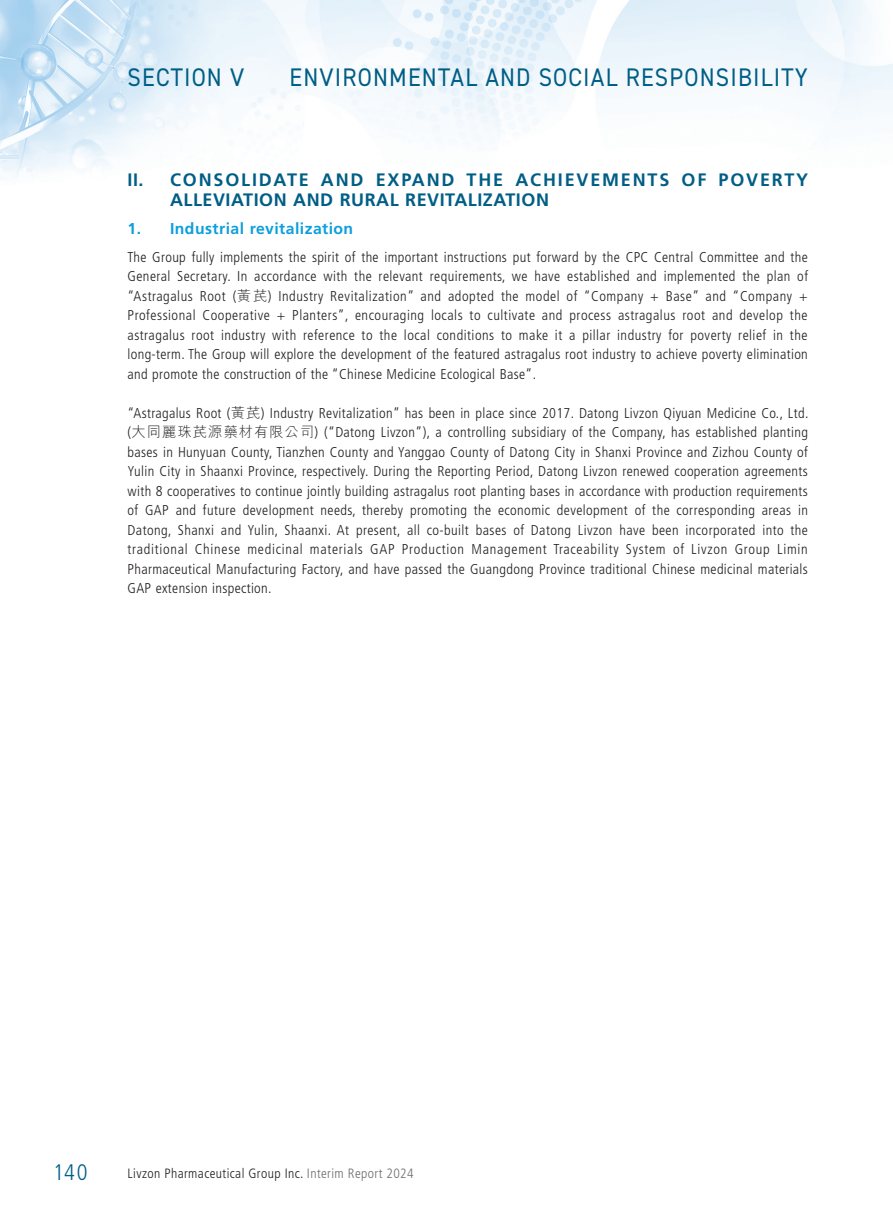
<style>
.page{position:relative;width:893px;height:1212px;background:#fff}
.page>*{position:absolute;margin:0;border:0;box-sizing:border-box;transform-origin:0 0}
.t1{font:25.5px "DIN2014";letter-spacing:.05em;color:#005e85;scale:.92 1}
.t2{font:300 condensed 22.5px "Frutiger LT Std";color:#005e85}
.t3{font:700 18px/19.5px "Frutiger LT Std";letter-spacing:.1em;color:#005e85}
.t4{font:700 15.75px "Frutiger LT Std";letter-spacing:.03em;color:#0c9fdc}
.t5{font:300 condensed 14.25px/19.5px "Frutiger LT Std";letter-spacing:.025em;color:#231f20;text-align:justify}
.t6{font:300 condensed 13.5px "Frutiger LT Std";letter-spacing:.03em;color:#231f20}
.s1{font-family:"M Hei HK";font-stretch:normal}
.s2{color:#6c6d70}
</style>
<div class="page">
<img style="left:0;top:0;width:893px;height:179px">
<h1 class="t1" style="left:128px;top:62px;width:128px">SECTION V</h1>
<h1 class="t1" style="left:290px;top:62px;width:565px">ENVIRONMENTAL AND SOCIAL RESPONSIBILITY</h1>
<p class="t3" style="left:170px;top:170px;width:640px;text-indent:-43px">II. CONSOLIDATE AND EXPAND THE ACHIEVEMENTS OF POVERTY<br>ALLEVIATION AND RURAL REVITALIZATION</p>
<p class="t4" style="left:128px;top:219px;width:227px">1. Industrial revitalization</p>
<p class="t5" style="left:128px;top:247px;width:682px">The Group fully implements the spirit of the important instructions put forward by the CPC Central Committee and the General Secretary. In accordance with the relevant requirements, we have established and implemented the plan of “Astragalus Root (<span class="s1">黃芪</span>) Industry Revitalization” and adopted the model of “Company + Base” and “Company + Professional Cooperative + Planters”, encouraging locals to cultivate and process astragalus root and develop the astragalus root industry with reference to the local conditions to make it a pillar industry for poverty relief in the long-term. The Group will explore the development of the featured astragalus root industry to achieve poverty elimination and promote the construction of the “Chinese Medicine Ecological Base”.</p>
<p class="t5" style="left:128px;top:403px;width:682px">“Astragalus Root (<span class="s1">黃芪</span>) Industry Revitalization” has been in place since 2017. Datong Livzon Qiyuan Medicine Co., Ltd. (<span class="s1">大同麗珠芪源藥材有限公司</span>) (“Datong Livzon”), a controlling subsidiary of the Company, has established planting bases in Hunyuan County, Tianzhen County and Yanggao County of Datong City in Shanxi Province and Zizhou County of Yulin City in Shaanxi Province, respectively. During the Reporting Period, Datong Livzon renewed cooperation agreements with 8 cooperatives to continue jointly building astragalus root planting bases in accordance with production requirements of GAP and future development needs, thereby promoting the economic development of the corresponding areas in Datong, Shanxi and Yulin, Shaanxi. At present, all co-built bases of Datong Livzon have been incorporated into the traditional Chinese medicinal materials GAP Production Management Traceability System of Livzon Group Limin Pharmaceutical Manufacturing Factory, and have passed the Guangdong Province traditional Chinese medicinal materials GAP extension inspection.</p>
<h2 class="t2" style="left:53px;top:1159px;width:36px">140</h2>
<p class="t6" style="left:128px;top:1166px;width:288px">Livzon Pharmaceutical Group Inc. <span class="s2">Interim Report 2024</span></p>
</div>
